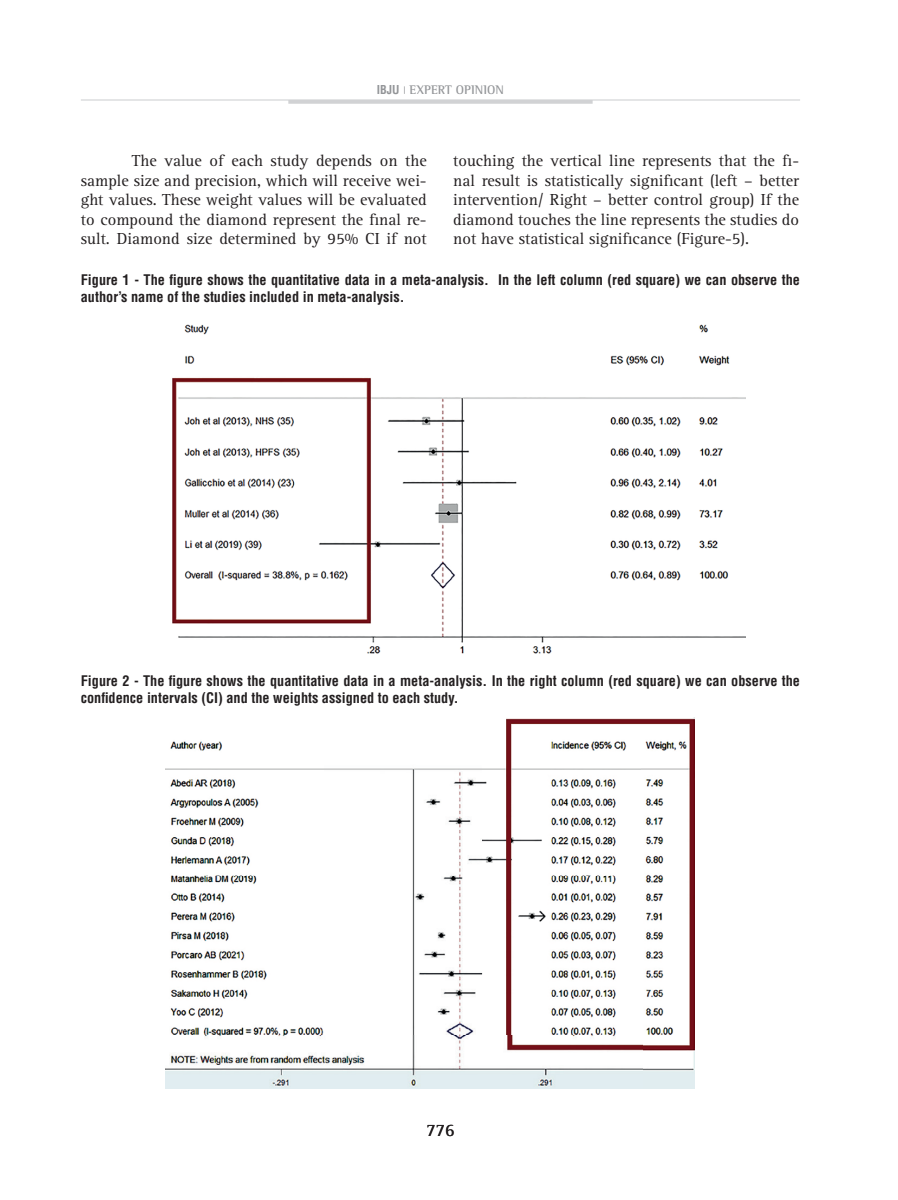
<style>
.page{position:relative;width:898px;height:1200px;background:#fff}
.page>*{position:absolute;margin:0;border:0;box-sizing:border-box;transform-origin:0 0}
.t1{font:18px "Rotis Serif";color:#231f20}
.t2{font:16.5px/19.5px "Rotis Serif";color:#231f20;text-align:justify}
.t3{font:700 condensed 14.25px/17.1px "Helvetica";color:#231f20}
.t4{font:700 12.75px "Rotis Semi Serif";color:#939598}
.s1{font-family:"Helvetica";font-stretch:condensed;font-size:12px}
</style>
<div class="page">
<hr style="left:81px;top:99px;width:718px;height:2px;background:#dcdddf">
<hr style="left:288px;top:100px;width:304px;height:4px;background:#d1d2d4">
<img style="left:172px;top:324px;width:573px;height:330px">
<img style="left:166px;top:717px;width:528px;height:370px">
<p class="t4" style="left:377px;top:82px;width:128px"><span class="s1">IBJU</span> <sup>|</sup> EXPERT OPINION</p>
<p class="t2" style="left:81px;top:151px;width:347px;text-indent:51px">The value of each study depends on the sample size and precision, which will receive wei&shy;ght values. These weight values will be evaluated to compound the diamond represent the final re&shy;sult. Diamond size determined by 95% CI if not</p>
<p class="t2" style="left:453px;top:151px;width:347px">touching the vertical line represents that the fi&shy;nal result is statistically significant (left – better intervention/ Right – better control group) If the diamond touches the line represents the studies do not have statistical significance (Figure-5).</p>
<p class="t3" style="left:81px;top:271px;width:720px">Figure 1 - The figure shows the quantitative data in a meta-analysis. In the left column (red square) we can observe the author’s name of the studies included in meta-analysis.</p>
<p class="t3" style="left:81px;top:671px;width:720px">Figure 2 - The figure shows the quantitative data in a meta-analysis. In the right column (red square) we can observe the confidence intervals (CI) and the weights assigned to each study.</p>
<p class="t1" style="left:426px;top:1119px;width:30px">776</p>
</div>
